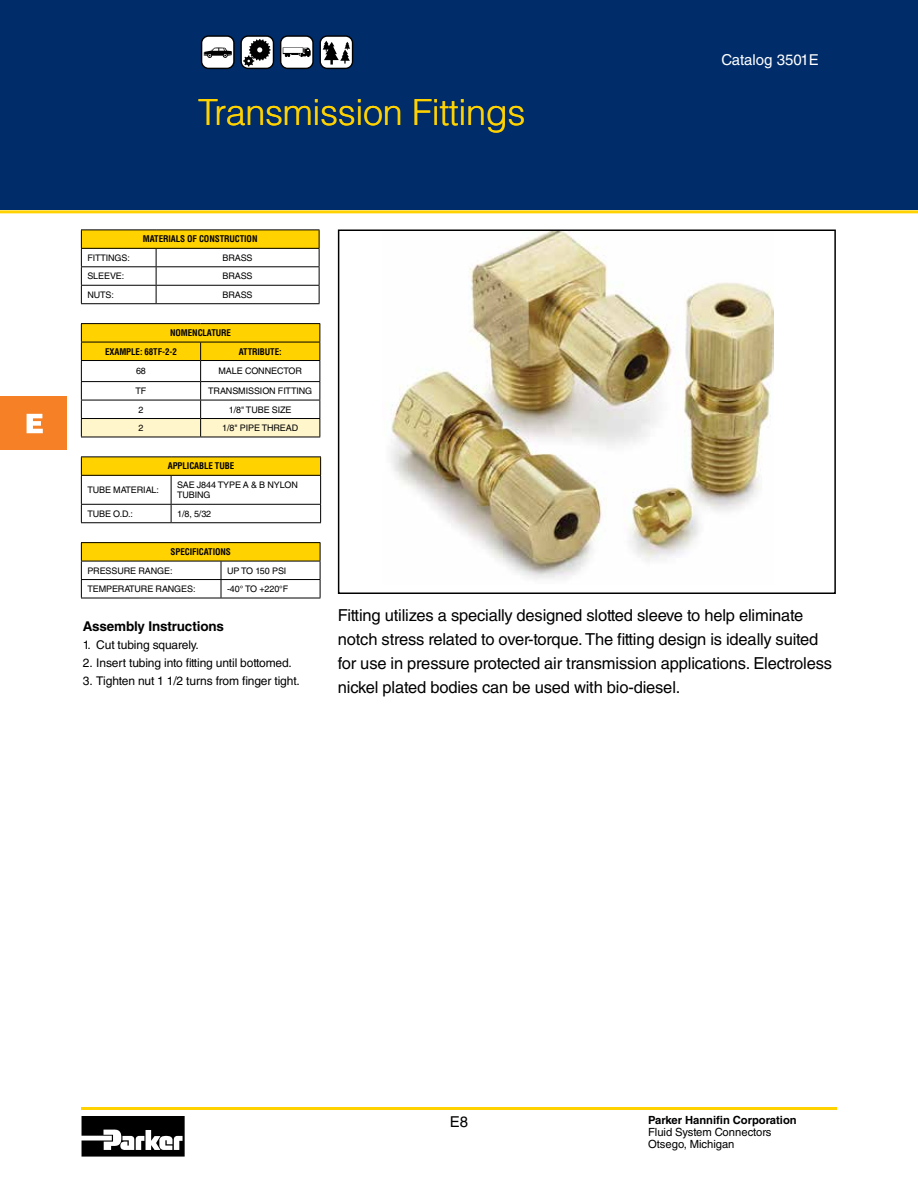
<style>
.page{position:relative;width:918px;height:1188px;background:#fff}
.page>*{position:absolute;margin:0;border:0;box-sizing:border-box;transform-origin:0 0}
.t1{font:300 36px "Helvetica LT Std";letter-spacing:-.01em;color:#ffd200}
.t2{font:16.5px/24px "Helvetica LT Std";letter-spacing:-.01em;color:#000}
.t3{font:15px "Helvetica LT Std";color:#fff}
.t4{font:15px "Helvetica LT Std";color:#000}
.t5{font:700 13.5px "Helvetica LT Std";letter-spacing:-.01em;color:#000}
.t6{font:12px "Helvetica LT Std";letter-spacing:-.01em;color:#000}
.t7{font:11.25px/12px "Helvetica LT Std";color:#000}
.t8{font:700 11.25px "Helvetica LT Std";color:#000}
.t9{font:9px/10.5px "Helvetica LT Std";letter-spacing:-.01em;color:#000}
.t10{font:700 condensed 9px "Helvetica LT Std";letter-spacing:-.01em;color:#000}
</style>
<div class="page">
<div style="left:0;top:0;width:918px;height:210px;background:#002d6a"></div>
<hr style="left:0;top:210px;width:918px;height:3px;background:#ffd200">
<hr style="left:81px;top:1107px;width:756px;height:3px;background:#ffd200">
<svg style="left:82px;top:1116px;width:103px;height:41px"></svg>
<div style="left:202px;top:36px;width:32px;height:32px;background:#fff;border-radius:7px"></div>
<div style="left:201px;top:35px;width:34px;height:34px;border:1px solid #010101;border-radius:7px"></div>
<svg style="left:204px;top:48px;width:28px;height:10px"></svg>
<div style="left:241px;top:36px;width:32px;height:32px;background:#fff;border-radius:7px"></div>
<div style="left:240px;top:35px;width:34px;height:34px;border:1px solid #010101;border-radius:7px"></div>
<svg style="left:243px;top:39px;width:28px;height:28px"></svg>
<div style="left:281px;top:36px;width:32px;height:32px;background:#fff;border-radius:7px"></div>
<div style="left:280px;top:35px;width:34px;height:34px;border:1px solid #010101;border-radius:7px"></div>
<svg style="left:283px;top:47px;width:28px;height:10px"></svg>
<div style="left:320px;top:36px;width:33px;height:32px;background:#fff;border-radius:7px"></div>
<div style="left:320px;top:35px;width:33px;height:34px;border:1px solid #010101;border-radius:7px"></div>
<svg style="left:323px;top:41px;width:27px;height:24px"></svg>
<div style="left:0;top:396px;width:68px;height:54px;background:#f58025"></div>
<svg style="left:27px;top:414px;width:16px;height:19px"></svg>
<img style="left:391px;top:233px;width:383px;height:347px">
<div style="left:338px;top:230px;width:498px;height:364px;border:2px solid #000"></div>
<div style="left:81px;top:457px;width:240px;height:18px;background:#ffd200"></div>
<hr style="left:81px;top:456px;width:90px;height:1px;background:#000">
<hr style="left:171px;top:456px;width:150px;height:1px;background:#000">
<hr style="left:81px;top:475px;width:90px;height:1px;background:#000">
<hr style="left:171px;top:475px;width:150px;height:1px;background:#000">
<hr style="left:81px;top:504px;width:90px;height:1px;background:#000">
<svg style="left:81px;top:457px;width:1px;height:65px"></svg>
<hr style="left:171px;top:504px;width:150px;height:1px;background:#000">
<svg style="left:171px;top:476px;width:1px;height:46px"></svg>
<svg style="left:320px;top:457px;width:1px;height:65px"></svg>
<hr style="left:81px;top:522px;width:90px;height:1px;background:#000">
<hr style="left:171px;top:522px;width:150px;height:1px;background:#000">
<div style="left:81px;top:230px;width:238px;height:18px;background:#ffd200"></div>
<hr style="left:81px;top:230px;width:75px;height:1px;background:#000">
<hr style="left:156px;top:230px;width:164px;height:1px;background:#000">
<hr style="left:81px;top:248px;width:75px;height:1px;background:#000">
<hr style="left:156px;top:248px;width:164px;height:1px;background:#000">
<hr style="left:81px;top:266px;width:75px;height:1px;background:#000">
<hr style="left:156px;top:266px;width:164px;height:1px;background:#000">
<hr style="left:81px;top:285px;width:75px;height:1px;background:#000">
<svg style="left:81px;top:230px;width:1px;height:73px"></svg>
<hr style="left:156px;top:285px;width:164px;height:1px;background:#000">
<svg style="left:156px;top:249px;width:1px;height:54px"></svg>
<svg style="left:319px;top:230px;width:1px;height:73px"></svg>
<hr style="left:81px;top:303px;width:75px;height:1px;background:#000">
<hr style="left:156px;top:303px;width:164px;height:1px;background:#000">
<hr style="left:81px;top:323px;width:120px;height:1px;background:#000">
<hr style="left:201px;top:323px;width:119px;height:1px;background:#000">
<svg style="left:81px;top:324px;width:240px;height:113px"></svg>
<hr style="left:81px;top:437px;width:120px;height:1px;background:#000">
<hr style="left:201px;top:437px;width:119px;height:1px;background:#000">
<div style="left:81px;top:543px;width:239px;height:18px;background:#ffd200"></div>
<hr style="left:81px;top:542px;width:140px;height:1px;background:#000">
<hr style="left:221px;top:542px;width:99px;height:1px;background:#000">
<hr style="left:81px;top:561px;width:140px;height:1px;background:#000">
<hr style="left:221px;top:561px;width:99px;height:1px;background:#000">
<hr style="left:81px;top:579px;width:140px;height:1px;background:#000">
<svg style="left:81px;top:543px;width:1px;height:55px"></svg>
<hr style="left:221px;top:579px;width:99px;height:1px;background:#000">
<svg style="left:221px;top:561px;width:1px;height:37px"></svg>
<svg style="left:320px;top:543px;width:1px;height:55px"></svg>
<hr style="left:81px;top:598px;width:140px;height:1px;background:#000">
<hr style="left:221px;top:598px;width:99px;height:1px;background:#000">
<h1 class="t1" style="left:198px;top:90px;width:329px">Transmission Fittings</h1>
<p class="t10" style="left:143px;top:233px;width:34px">MATERIALS</p>
<p class="t10" style="left:187px;top:233px;width:71px">OF CONSTRUCTION</p>
<p class="t9" style="left:87px;top:252px;width:28px">Fittings</p>
<p class="t9" style="left:127px;top:252px;width:4px">:</p>
<p class="t9" style="left:223px;top:252px;width:13px">Brass</p>
<p class="t9" style="left:87px;top:271px;width:13px">Sleeve</p>
<p class="t9" style="left:122px;top:271px;width:4px">:</p>
<p class="t9" style="left:223px;top:271px;width:13px">Brass</p>
<p class="t9" style="left:87px;top:289px;width:13px">Nuts</p>
<p class="t9" style="left:112px;top:289px;width:4px">:</p>
<p class="t9" style="left:223px;top:289px;width:13px">Brass</p>
<p class="t10" style="left:170px;top:327px;width:28px">NOMENCLATU</p>
<p class="t10" style="left:221px;top:327px;width:11px">RE</p>
<p class="t10" style="left:105px;top:346px;width:16px">EXAMPL</p>
<p class="t10" style="left:136px;top:346px;width:43px">E: 68TF-2-2</p>
<p class="t10" style="left:239px;top:346px;width:44px">ATTRIBUTE:</p>
<p class="t9" style="left:136px;top:366px;width:11px">68</p>
<p class="t9" style="left:219px;top:366px;width:14px">Male</p>
<p class="t9" style="left:245px;top:366px;width:14px">Connector</p>
<p class="t9" style="left:136px;top:386px;width:7px">tf</p>
<p class="t9" style="left:208px;top:386px;width:13px">Transm</p>
<p class="t9" style="left:246px;top:386px;width:61px">ission Fitting</p>
<p class="t9" style="left:138px;top:404px;width:7px">2</p>
<p class="t9" style="left:229px;top:404px;width:30px">1/8" Tube</p>
<p class="t9" style="left:272px;top:404px;width:20px">Size</p>
<p class="t9" style="left:138px;top:423px;width:7px">2</p>
<p class="t9" style="left:222px;top:423px;width:53px">1/8" Pipe Thread</p>
<p class="t10" style="left:168px;top:460px;width:28px">APPLICABL</p>
<p class="t10" style="left:209px;top:460px;width:27px">E TUBE</p>
<p class="t9" style="left:87px;top:485px;width:13px">Tube</p>
<p class="t9" style="left:113px;top:485px;width:14px">Mater</p>
<p class="t9" style="left:143px;top:485px;width:17px">ial:</p>
<p class="t9" style="left:177px;top:479px;width:110px">SAE J844 type A &amp; B nylon tub</p>
<p class="t9" style="left:195px;top:490px;width:10px">ing</p>
<p class="t9" style="left:87px;top:508px;width:13px">Tube</p>
<p class="t9" style="left:113px;top:508px;width:21px">O.D.:</p>
<p class="t9" style="left:177px;top:508px;width:36px">1/8, 5/32</p>
<p class="t3" style="left:721px;top:51px;width:99px">Catalog 3501E</p>
<p class="t10" style="left:171px;top:546px;width:56px">SPECIFICATIONS</p>
<p class="t9" style="left:87px;top:565px;width:87px">pRESSURE RANGE:</p>
<p class="t9" style="left:227px;top:565px;width:59px">Up to 150 PSI</p>
<p class="t9" style="left:87px;top:584px;width:13px">Temperature</p>
<p class="t9" style="left:156px;top:584px;width:14px">Ranges</p>
<p class="t9" style="left:193px;top:584px;width:4px">:</p>
<p class="t9" style="left:227px;top:584px;width:63px">-40° to +220°F</p>
<p class="t5" style="left:83px;top:618px;width:143px">Assembly Instructions</p>
<p class="t6" style="left:83px;top:638px;width:117px">1. Cut tubing squarely.</p>
<p class="t6" style="left:83px;top:656px;width:211px">2. I nsert tubing into fitting until bottomed.</p>
<p class="t6" style="left:83px;top:674px;width:219px">3. Tighten nut 1 1/2 turns from finger tight.</p>
<p class="t2" style="left:338px;top:603px;width:496px">Fitting utilizes a specially designed slotted sleeve to help eliminate notch stress related to over-torque. The fitting design is ideally suited for use in pressure protected air transmission applications. Electroless nickel plated bodies can be used with bio-diesel.</p>
<p class="t4" style="left:450px;top:1113px;width:20px">E8</p>
<p class="t8" style="left:648px;top:1113px;width:150px">Parker Hannifin Corporation</p>
<p class="t7" style="left:648px;top:1126px;width:125px">Fluid System Connectors<br>Otsego, Michigan</p>
</div>
